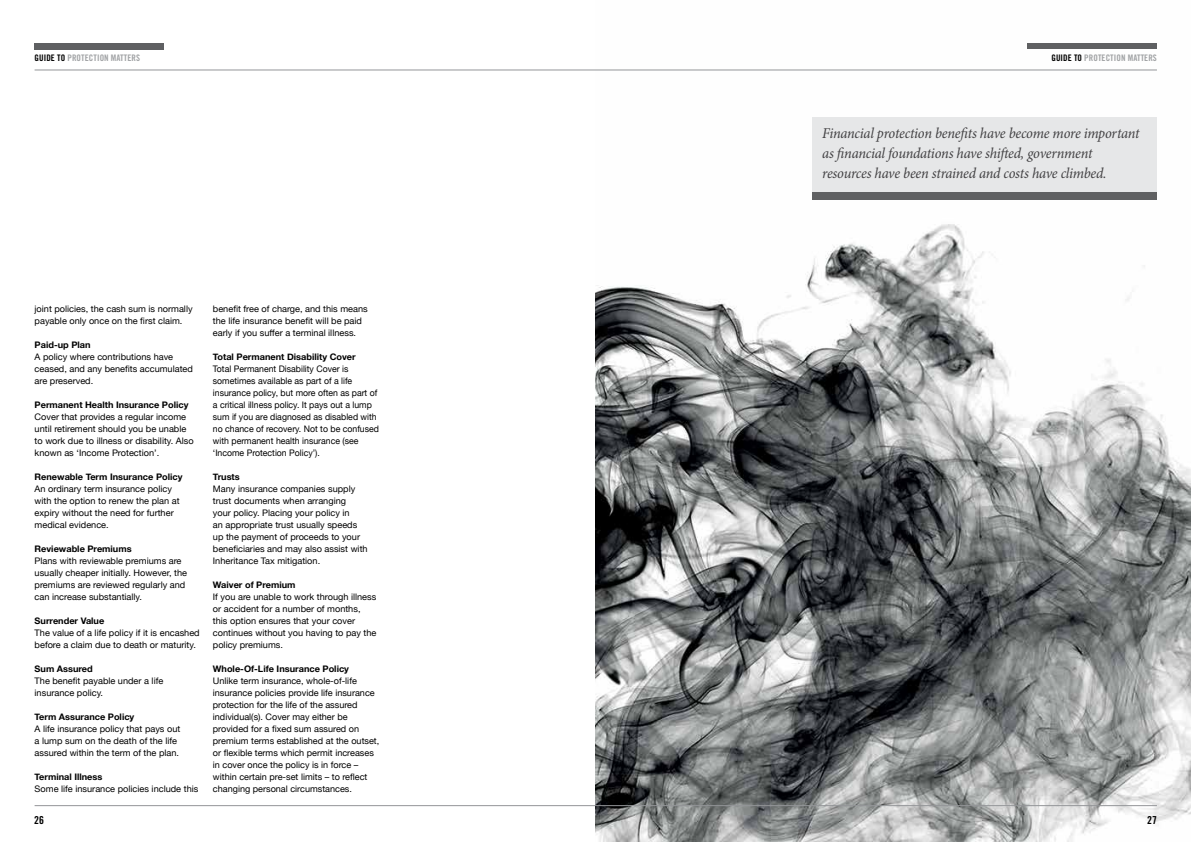
<style>
.page{position:relative;width:1191px;height:842px;background:#fff}
.page>*{position:absolute;margin:0;border:0;box-sizing:border-box;transform-origin:0 0}
.t1{font:italic 15px/20px "Minion Pro";letter-spacing:-.015em;color:#414042;scale:.96 1}
.t2{font:11px "Trade Gothic Bold Cond Twenty";color:#000}
.t3{font:9px/12px "Helvetica Neue";color:#000}
.t4{font:700 9px "Helvetica Neue";color:#000}
.t5{font:9px "Trade Gothic Bold Cond Twenty";letter-spacing:.01em;color:#a1a3a5}
.s1{color:#000}
</style>
<div class="page">
<img style="left:596px;top:43px;width:595px;height:799px">
<hr style="left:35px;top:805px;width:1122px;height:1px;background:#939598">
<hr style="left:35px;top:70px;width:1122px;height:1px;background:#939598">
<div style="left:34px;top:43px;width:129px;height:6px;background:#5f6062"></div>
<div style="left:1028px;top:43px;width:129px;height:5px;background:#5f6062"></div>
<div style="left:811px;top:117px;width:345px;height:76px;background:#e6e7e8"></div>
<div style="left:811px;top:192px;width:345px;height:8px;background:#5f6062"></div>
<p class="t5" style="left:35px;top:52px;width:107px"><span class="s1">GUIDE TO</span> PROTECTION MATTERS</p>
<p class="t5" style="left:1051px;top:52px;width:107px"><span class="s1">GUIDE TO</span> PROTECTION MATTERS</p>
<p class="t3" style="left:35px;top:303px;width:159px">joint policies, the cash sum is normally payable only once on the first claim.</p>
<p class="t4" style="left:35px;top:339px;width:57px">Paid-up Plan</p>
<p class="t3" style="left:35px;top:351px;width:160px">A policy where contributions have ceased, and any benefits accumulated are preserved.</p>
<p class="t4" style="left:35px;top:399px;width:155px">Permanent Health Insurance Policy</p>
<p class="t3" style="left:35px;top:411px;width:161px">Cover that provides a regular income until retirement should you be unable to work due to illness or disability. Also known as ‘Income Protection’.</p>
<p class="t4" style="left:35px;top:471px;width:149px">Renewable Term Insurance Policy</p>
<p class="t3" style="left:35px;top:483px;width:147px">An ordinary term insurance policy with the option to renew the plan at expiry without the need for further medical evidence.</p>
<p class="t4" style="left:35px;top:543px;width:99px">Reviewable Premiums</p>
<p class="t3" style="left:35px;top:555px;width:154px">Plans with reviewable premiums are usually cheaper initially. However, the premiums are reviewed regularly and can increase substantially.</p>
<p class="t4" style="left:35px;top:615px;width:71px">Surrender Value</p>
<p class="t3" style="left:35px;top:627px;width:167px">The value of a life policy if it is encashed before a claim due to death or maturity.</p>
<p class="t4" style="left:35px;top:663px;width:60px">Sum Assured</p>
<p class="t3" style="left:35px;top:675px;width:130px">The benefit payable under a life insurance policy.</p>
<p class="t4" style="left:35px;top:711px;width:101px">Term Assurance Policy</p>
<p class="t3" style="left:35px;top:723px;width:147px">A life insurance policy that pays out a lump sum on the death of the life assured within the term of the plan.</p>
<p class="t4" style="left:35px;top:771px;width:69px">Terminal Illness</p>
<p class="t3" style="left:35px;top:783px;width:165px">Some life insurance policies include this</p>
<p class="t3" style="left:213px;top:303px;width:156px">benefit free of charge, and this means the life insurance benefit will be paid early if you suffer a terminal illness.</p>
<p class="t4" style="left:213px;top:351px;width:144px">Total Permanent Disability Cover</p>
<p class="t3" style="left:213px;top:363px;width:168px">Total Permanent Disability Cover is sometimes available as part of a life insurance policy, but more often as part of a critical illness policy. It pays out a lump sum if you are diagnosed as disabled with no chance of recovery. Not to be confused with permanent health insurance (see ‘Income Protection Policy’).</p>
<p class="t4" style="left:213px;top:471px;width:28px">Trusts</p>
<p class="t3" style="left:213px;top:483px;width:156px">Many insurance companies supply trust documents when arranging<br>your policy. Placing your policy in<br>an appropriate trust usually speeds up the payment of proceeds to your beneficiaries and may also assist with Inheritance Tax mitigation.</p>
<p class="t4" style="left:213px;top:579px;width:84px">Waiver of Premium</p>
<p class="t3" style="left:213px;top:591px;width:165px">If you are unable to work through illness or accident for a number of months, this option ensures that your cover continues without you having to pay the policy premiums.</p>
<p class="t4" style="left:213px;top:663px;width:138px">Whole-Of-Life Insurance Policy</p>
<p class="t3" style="left:213px;top:675px;width:168px">Unlike term insurance, whole-of-life insurance policies provide life insurance protection for the life of the assured individual(s). Cover may either be provided for a fixed sum assured on premium terms established at the outset, or flexible terms which permit increases in cover once the policy is in force – within certain pre-set limits – to reflect changing personal circumstances.</p>
<h1 class="t1" style="left:822px;top:123px;width:332px">Financial protection benefits have become more important as financial foundations have shifted, government resources have been strained and costs have climbed.</h1>
<p class="t2" style="left:34px;top:813px;width:11px">26</p>
<p class="t2" style="left:1147px;top:813px;width:11px">27</p>
</div>
